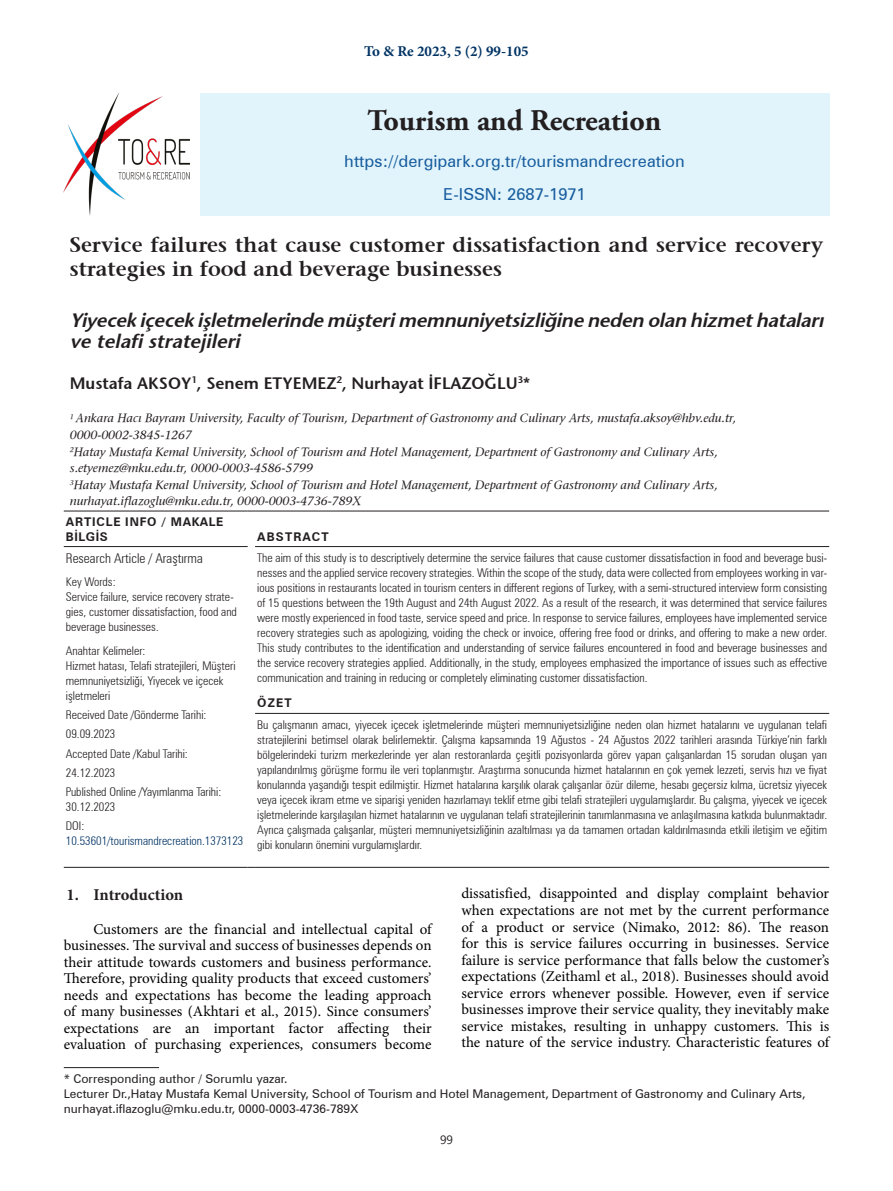
<style>
.page{position:relative;width:893px;height:1191px;background:#fff}
.page>*{position:absolute;margin:0;border:0;box-sizing:border-box;transform-origin:0 0}
.Bas-turkce{font:700 30px "Adobe Garamond Pro";color:#231f20}
.t1{font:700 21px/24px "Air Serif";color:#231f20}
.t2{font:19.5px/21px "Air Sans Bold Ita";letter-spacing:-.015em;color:#231f20}
.Bas-turkce-2{font:16.5px "Zurich BT";color:#175d9e}
.t3{font:700 16.5px "Air Sans";color:#231f20}
.List_Paragraph{font:700 16.5px "Minion Pro";letter-spacing:-.005em;color:#231f20}
.t4{font:15px/16.5px "Minion Pro";color:#000;text-align:justify}
.JN{font:700 15px "Minion Pro";color:#003364}
.t5{font:300 condensed 13.5px "Zurich BT";color:#231f20}
.t6{font:300 condensed 12px/15px "Zurich BT";color:#231f20}
.t7{font:italic 12px/16.5px "Air Serif";color:#231f20}
.t8{font:12px/15px "Zurich BT";color:#231f20}
.t9{font:300 condensed 12px/15px "Zurich BT";color:#003364}
.t10{font:700 12px/14.4px "Zurich BT";letter-spacing:.05em;color:#231f20}
.t11{font:700 12px "Zurich BT";letter-spacing:.1em;color:#231f20}
.t12{font:700 12px "Zurich BT";letter-spacing:.075em;color:#231f20}
.t13{font:12px "Lao UI";color:#231f20}
.s1{color:#231f20}
</style>
<div class="page">
<img style="left:64px;top:93px;width:126px;height:122px">
<hr style="left:64px;top:510px;width:184px;height:1px;background:#231f20">
<hr style="left:255px;top:510px;width:574px;height:1px;background:#231f20">
<hr style="left:255px;top:546px;width:574px;height:1px;background:#231f20">
<hr style="left:255px;top:713px;width:574px;height:1px;background:#231f20">
<hr style="left:64px;top:546px;width:184px;height:1px;background:#231f20">
<hr style="left:64px;top:867px;width:184px;height:1px;background:#231f20">
<hr style="left:255px;top:867px;width:574px;height:1px;background:#231f20">
<hr style="left:64px;top:1067px;width:95px;height:1px;background:#231f20">
<div style="left:200px;top:93px;width:629px;height:122px;background:#e1f4fc"></div>
<p class="JN" style="left:364px;top:40px;width:166px">To &amp; Re 2023, 5 (2) 99-105</p>
<p class="Bas-turkce" style="left:368px;top:103px;width:295px">Tourism and Recreation</p>
<p class="Bas-turkce-2" style="left:344px;top:151px;width:342px">https://dergipark.org.tr/tourismandrecreation</p>
<p class="Bas-turkce-2" style="left:443px;top:184px;width:144px">E-ISSN: 2687-1971</p>
<p class="t1" style="left:70px;top:233px;width:755px">Service failures that cause customer dissatisfaction and service recovery strategies in food and beverage businesses</p>
<p class="t2" style="left:70px;top:310px;width:755px">Yiyecek içecek işletmelerinde müşteri memnuniyetsizliğine neden olan hizmet hataları ve telafi stratejileri</p>
<p class="t3" style="left:70px;top:373px;width:462px">Mustafa AKSOY<sup>1</sup>, Senem ETYEMEZ<sup>2</sup>, Nurhayat İFLAZOĞLU<sup>3</sup>*</p>
<p class="t7" style="left:70px;top:410px;width:668px"><sup>1</sup> Ankara Hacı Bayram University, Faculty of Tourism, Department of Gastronomy and Culinary Arts, mustafa.aksoy@hbv.edu.tr, 0000-0002-3845-1267<br><sup>2</sup>Hatay Mustafa Kemal University, School of Tourism and Hotel Management, Department of Gastronomy and Culinary Arts, s.etyemez@mku.edu.tr, 0000-0003-4586-5799<br><sup>3</sup>Hatay Mustafa Kemal University, School of Tourism and Hotel Management, Department of Gastronomy and Culinary Arts, nurhayat.iflazoglu@mku.edu.tr, 0000-0003-4736-789X</p>
<p class="t10" style="left:66px;top:514px;width:159px">ARTICLE INFO / MAKALE<br>BİLGİS</p>
<p class="t11" style="left:257px;top:529px;width:73px">ABSTRACT</p>
<p class="t5" style="left:66px;top:550px;width:138px">Research Article / Araştırma</p>
<p class="t6" style="left:66px;top:574px;width:173px">Key Words:<br>Service failure, service recovery strate&shy;gies, customer dissatisfaction, food and beverage businesses.</p>
<p class="t6" style="left:66px;top:643px;width:171px">Anahtar Kelimeler:<br>Hizmet hatası, Telafi stratejileri, Müşteri memnuniyetsizliği, Yiyecek ve içecek işletmeleri</p>
<p class="t6" style="left:66px;top:707px;width:142px">Received Date /Gönderme Tarihi:</p>
<p class="t6" style="left:66px;top:726px;width:51px">09.09.2023</p>
<p class="t6" style="left:66px;top:746px;width:123px">Accepted Date /Kabul Tarihi:</p>
<p class="t6" style="left:66px;top:765px;width:51px">24.12.2023</p>
<p class="t6" style="left:66px;top:784px;width:157px">Published Online /Yayımlanma Tarihi:</p>
<p class="t6" style="left:66px;top:799px;width:51px">30.12.2023</p>
<p class="t9" style="left:66px;top:818px;width:179px"><span class="s1">DOI:<br></span>10.53601/tourismandrecreation.1373123</p>
<p class="t6" style="left:257px;top:550px;width:571px;text-align:justify">The aim of this study is to descriptively determine the service failures that cause customer dissatisfaction in food and beverage busi&shy;nesses and the applied service recovery strategies. Within the scope of the study, data were collected from employees working in var&shy;ious positions in restaurants located in tourism centers in different regions of Turkey, with a semi-structured interview form consisting of 15 questions between the 19th August and 24th August 2022. As a result of the research, it was determined that service failures were mostly experienced in food taste, service speed and price. In response to service failures, employees have implemented service recovery strategies such as apologizing, voiding the check or invoice, offering free food or drinks, and offering to make a new order.<br>This study contributes to the identification and understanding of service failures encountered in food and beverage businesses and the service recovery strategies applied. Additionally, in the study, employees emphasized the importance of issues such as effective communication and training in reducing or completely eliminating customer dissatisfaction.</p>
<p class="t12" style="left:257px;top:696px;width:36px">ÖZET</p>
<p class="t6" style="left:257px;top:716px;width:571px;text-align:justify">Bu çalışmanın amacı, yiyecek içecek işletmelerinde müşteri memnuniyetsizliğine neden olan hizmet hatalarını ve uygulanan telafi stratejilerini betimsel olarak belirlemektir. Çalışma kapsamında 19 Ağustos - 24 Ağustos 2022 tarihleri arasında Türkiye’nin farklı bölgelerindeki turizm merkezlerinde yer alan restoranlarda çeşitli pozisyonlarda görev yapan çalışanlardan 15 sorudan oluşan yarı yapılandırılmış görüşme formu ile veri toplanmıştır. Araştırma sonucunda hizmet hatalarının en çok yemek lezzeti, servis hızı ve fiyat konularında yaşandığı tespit edilmiştir. Hizmet hatalarına karşılık olarak çalışanlar özür dileme, hesabı geçersiz kılma, ücretsiz yiyecek veya içecek ikram etme ve siparişi yeniden hazırlamayı teklif etme gibi telafi stratejileri uygulamışlardır. Bu çalışma, yiyecek ve içecek işletmelerinde karşılaşılan hizmet hatalarının ve uygulanan telafi stratejilerinin tanımlanmasına ve anlaşılmasına katkıda bulunmaktadır.<br>Ayrıca çalışmada çalışanlar, müşteri memnuniyetsizliğinin azaltılması ya da tamamen ortadan kaldırılmasında etkili iletişim ve eğitim gibi konuların önemini vurgulamışlardır.</p>
<p class="List_Paragraph" style="left:67px;top:882px;width:118px">1. Introduction</p>
<p class="t4" style="left:64px;top:920px;width:369px;text-indent:30px">Customers are the financial and intellectual capital of businesses. The survival and success of businesses depends on their attitude towards customers and business performance.<br>Therefore, providing quality products that exceed customers’ needs and expectations has become the leading approach of many businesses (Akhtari et al., 2015). Since consumers’ expectations are an important factor affecting their evaluation of purchasing experiences, consumers become</p>
<p class="t4" style="left:461px;top:885px;width:369px">dissatisfied, disappointed and display complaint behavior when expectations are not met by the current performance of a product or service (Nimako, 2012: 86). The reason for this is service failures occurring in businesses. Service failure is service performance that falls below the customer’s expectations (Zeithaml et al., 2018). Businesses should avoid service errors whenever possible. However, even if service businesses improve their service quality, they inevitably make service mistakes, resulting in unhappy customers. This is the nature of the service industry. Characteristic features of</p>
<p class="t8" style="left:64px;top:1070px;width:225px">* Corresponding author / Sorumlu yazar.</p>
<p class="t8" style="left:64px;top:1085px;width:743px">Lecturer Dr.,Hatay Mustafa Kemal University, School of Tourism and Hotel Management, Department of Gastronomy and Culinary Arts, nurhayat.iflazoglu@mku.edu.tr, 0000-0003-4736-789X</p>
<p class="t13" style="left:440px;top:1132px;width:14px">99</p>
</div>
